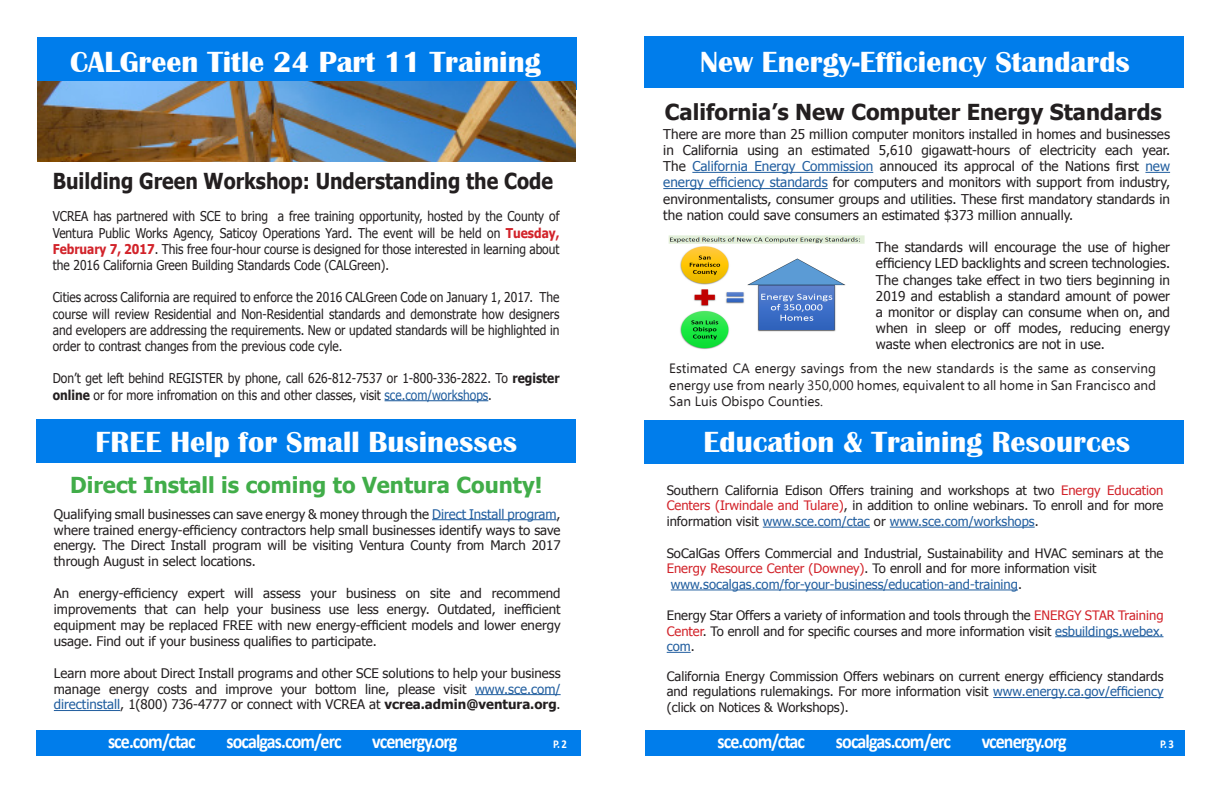
<style>
.page{position:relative;width:1224px;height:792px;background:#fff}
.page>*{position:absolute;margin:0;border:0;box-sizing:border-box;transform-origin:0 0}
.t1{font:700 30px "Britannic";color:#fff}
.t2{font:700 22px "Tahoma";color:#231f20;scale:.89 1}
.t3{font:700 22px "Tahoma";color:#231f20}
.t4{font:700 22px "Tahoma";color:#41ad49}
.t5{font:700 20px "Calibri";letter-spacing:-.05em;color:#fff;scale:.9 1}
.t6{font:13.5px/16.2px "Tahoma";color:#231f20;text-align:justify;scale:.89 1}
.t7{font:13.5px/16.2px "Tahoma";color:#231f20;text-align:justify}
.t8{font:13.5px/16.2px "Ebrima";color:#231f20;text-align:justify}
.t9{font:13.2px/15.9px "Tahoma";color:#231f20;text-align:justify}
.t10{font:13px/15.6px "Tahoma";color:#231f20;text-align:justify}
.t11{font:13px "Tahoma";color:#215e9f}
.t12{font:700 12px "Calibri";color:#fff;scale:.9 1}
.s1{font-weight:700;color:#d2232a}
.s2{font-weight:700}
.s3{color:#215e9f}
.s4{color:#d2232a}
.s5{font-size:12.7px}
.s6{color:#231f20}
</style>
<div class="page">
<div style="left:38px;top:37px;width:539px;height:52px;background:#007deb"></div>
<div style="left:36px;top:419px;width:540px;height:44px;background:#007deb"></div>
<div style="left:36px;top:730px;width:544px;height:26px;background:#007deb"></div>
<div style="left:644px;top:420px;width:539px;height:44px;background:#007deb"></div>
<div style="left:644px;top:37px;width:540px;height:51px;background:#007deb"></div>
<hr style="left:763px;top:527px;width:107px;height:1px;background:#215e9f">
<hr style="left:890px;top:527px;width:145px;height:1px;background:#215e9f">
<hr style="left:671px;top:590px;width:347px;height:1px;background:#215e9f">
<hr style="left:1055px;top:636px;width:109px;height:1px;background:#215e9f">
<svg style="left:667px;top:652px;width:24px;height:1px"></svg>
<hr style="left:993px;top:697px;width:171px;height:1px;background:#215e9f">
<div style="left:645px;top:731px;width:539px;height:25px;background:#007deb"></div>
<hr style="left:432px;top:519px;width:125px;height:1px;background:#215e9f">
<hr style="left:475px;top:694px;width:86px;height:1px;background:#215e9f">
<hr style="left:54px;top:710px;width:66px;height:1px;background:#215e9f">
<hr style="left:692px;top:172px;width:181px;height:1px;background:#215e9f">
<svg style="left:1145px;top:172px;width:25px;height:1px"></svg>
<hr style="left:663px;top:188px;width:165px;height:1px;background:#215e9f">
<hr style="left:385px;top:400px;width:103px;height:1px;background:#215e9f">
<img style="left:38px;top:81px;width:538px;height:81px">
<img style="left:668px;top:235px;width:197px;height:114px">
<p class="t1" style="left:70px;top:45px;width:472px">CALGreen Title 24 Part 11 Training</p>
<p class="t2" style="left:53px;top:166px;width:564px">Building Green Workshop: Understanding the Code</p>
<p class="t6" style="left:53px;top:208px;width:571px">VCREA has partnered with SCE to bring a free training opportunity, hosted by the County of Ventura Public Works Agency, Saticoy Operations Yard. The event will be held on <span class="s1">Tuesday, February 7, 2017</span>. This free four-hour course is designed for those interested in learning about the 2016 California Green Building Standards Code (CALGreen).</p>
<p class="t6" style="left:53px;top:289px;width:571px">Cities across California are required to enforce the 2016 CALGreen Code on January 1, 2017. The course will review Residential and Non-Residential standards and demonstrate how designers and evelopers are addressing the requirements. New or updated standards will be highlighted in order to contrast changes from the previous code cyle.</p>
<p class="t6" style="left:53px;top:370px;width:571px">Don’t get left behind REGISTER by phone, call 626-812-7537 or 1-800-336-2822. To <span class="s2">register online</span> or for more infromation on this and other classes, visit <span class="s3">sce.com/workshops</span>.</p>
<p class="t1" style="left:95px;top:425px;width:423px">FREE Help for Small Businesses</p>
<p class="t4" style="left:70px;top:470px;width:474px">Direct Install is coming to Ventura County!</p>
<p class="t9" style="left:54px;top:505px;width:508px">Qualifying small businesses can save energy &amp; money through the <span class="s3">Direct Install program</span>, where trained energy-efficiency contractors help small businesses identify ways to save energy. The Direct Install program will be visiting Ventura County from March 2017 through August in select locations.</p>
<p class="t9" style="left:54px;top:585px;width:508px">An energy-efficiency expert will assess your business on site and recommend improvements that can help your business use less energy. Outdated, inefficient equipment may be replaced FREE with new energy-efficient models and lower energy usage. Find out if your business qualifies to participate.</p>
<p class="t9" style="left:54px;top:664px;width:508px">Learn more about Direct Install programs and other SCE solutions to help your business manage energy costs and improve your bottom line, please visit <span class="s3">www.sce.com/ directinstall</span>, 1(800) 736-4777 or connect with VCREA at <span class="s2">vcrea.admin@ventura.org</span>.</p>
<p class="t5" style="left:108px;top:729px;width:99px">sce.com/ctac</p>
<p class="t5" style="left:227px;top:729px;width:129px">socalgas.com/erc</p>
<p class="t5" style="left:372px;top:729px;width:96px">vcenergy.org</p>
<p class="t12" style="left:553px;top:736px;width:17px">P. 2</p>
<p class="t1" style="left:700px;top:45px;width:431px">New Energy-Efficiency Standards</p>
<p class="t3" style="left:665px;top:97px;width:499px">California’s New Computer Energy Standards</p>
<p class="t7" style="left:663px;top:125px;width:508px">There are more than 25 million computer monitors installed in homes and businesses in California using an estimated 5,610 gigawatt-hours of electricity each year.<br>The <span class="s3">California Energy Commission</span> annouced its approcal of the Nations first <span class="s3">new energy efficiency standards</span> for computers and monitors with support from industry, environmentalists, consumer groups and utilities. These first mandatory standards in the nation could save consumers an estimated $373 million annually.</p>
<p class="t7" style="left:876px;top:239px;width:296px">The standards will encourage the use of higher efficiency LED backlights and screen technologies.<br>The changes take effect in two tiers beginning in 2019 and establish a standard amount of power a monitor or display can consume when on, and when in sleep or off modes, reducing energy waste when electronics are not in use.</p>
<p class="t8" style="left:669px;top:361px;width:488px">Estimated CA energy savings from the new standards is the same as conserving energy use from nearly 350,000 homes, equivalent to all home in San Francisco and San Luis Obispo Counties.</p>
<p class="t1" style="left:704px;top:425px;width:428px">Education &amp; Training Resources</p>
<p class="t10" style="left:667px;top:482px;width:498px">Southern California Edison Offers training and workshops at two <span class="s4">Energy Education Centers (Irwindale and Tulare)</span>, in addition to online webinars. To enroll and for more information visit <span class="s3">www.sce.com/ctac</span> or <span class="s3">www.sce.com/workshops</span>.</p>
<p class="t10" style="left:667px;top:545px;width:498px">SoCalGas Offers Commercial and Industrial, Sustainability and HVAC seminars at the<br><span class="s4">Energy Resource Center (Downey)</span><span class="s5">.</span> To enroll and for more information visit</p>
<p class="t11" style="left:671px;top:575px;width:353px">www.socalgas.com/for-your-business/education-and-training<span class="s6">.</span></p>
<p class="t10" style="left:667px;top:607px;width:498px">Energy Star Offers a variety of information and tools through the <span class="s4">ENERGY STAR Training Center</span>. To enroll and for specific courses and more information visit <span class="s3">esbuildings.webex. com</span>.</p>
<p class="t10" style="left:667px;top:668px;width:498px">California Energy Commission Offers webinars on current energy efficiency standards and regulations rulemakings. For more information visit <span class="s3">www.energy.ca.gov/efficiency </span>(click on Notices &amp; Workshops).</p>
<p class="t5" style="left:717px;top:729px;width:99px">sce.com/ctac</p>
<p class="t5" style="left:836px;top:729px;width:129px">socalgas.com/erc</p>
<p class="t5" style="left:982px;top:729px;width:96px">vcenergy.org</p>
<p class="t12" style="left:1160px;top:737px;width:17px">P. 3</p>
</div>
